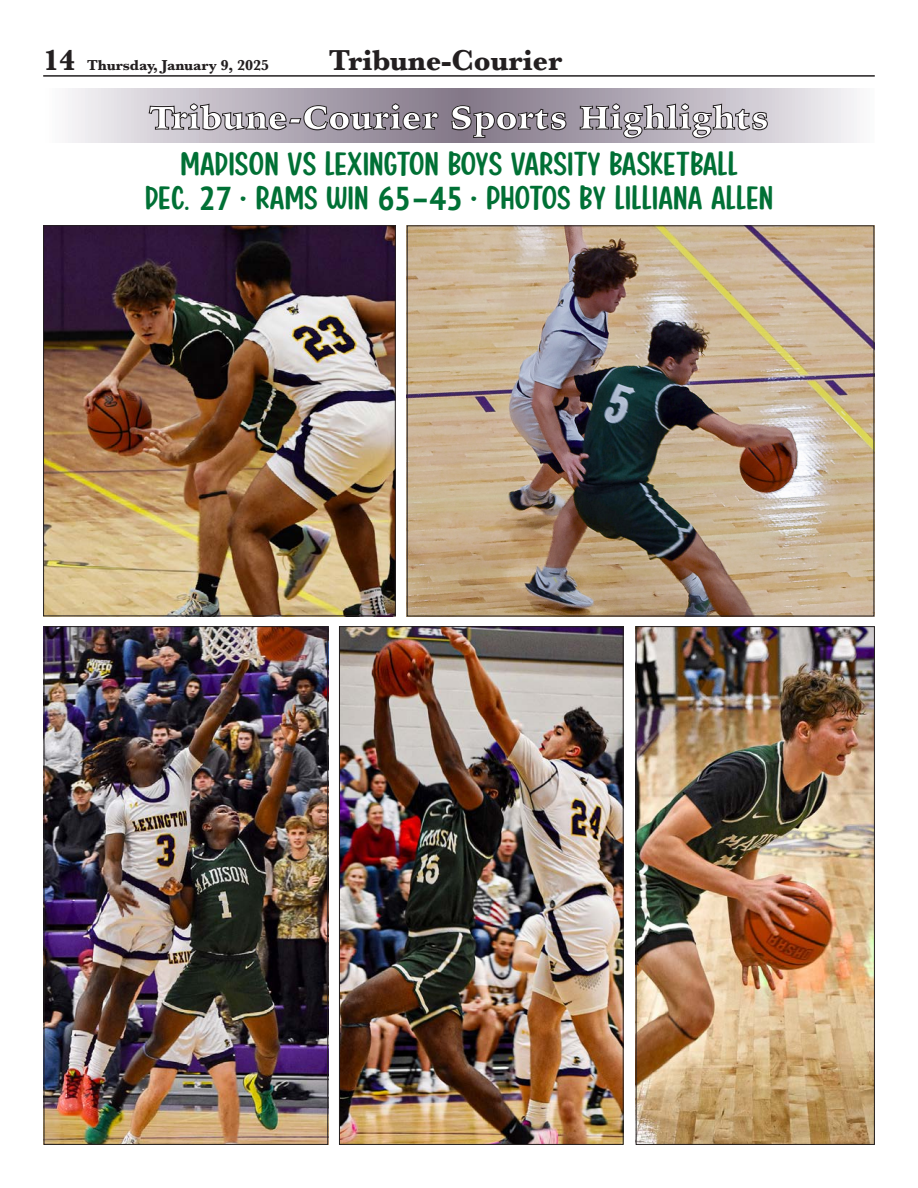
<style>
.page{position:relative;width:918px;height:1188px;background:#fff}
.page>*{position:absolute;margin:0;border:0;box-sizing:border-box;transform-origin:0 0}
.t1{font:36px/34.5px "Pottery Wheel";letter-spacing:.02em;color:#007035;text-align:center;scale:1.07 1}
.t2{font:900 33px "Iowan Old Style";letter-spacing:.01em;color:#fff}
.t3{font:700 30px "Baskerville";letter-spacing:-.005em;color:#231f20}
.t4{font:700 15px "Baskerville";letter-spacing:-.005em;color:#231f20}
.s1{font-size:30px}
.s2{font-family:"PT Sans";font-weight:700;font-stretch:condensed;font-size:33px}
</style>
<div class="page">
<hr style="left:43px;top:75px;width:832px;height:2px;background:#231f20">
<svg style="left:68px;top:89px;width:789px;height:54px;background:#c2bcc5"></svg>
<svg style="left:149px;top:103px;width:289px;height:27px;background:#978f9a"></svg>
<svg style="left:451px;top:101px;width:115px;height:37px;background:#7f7683"></svg>
<svg style="left:580px;top:101px;width:188px;height:37px;background:#a29ca5"></svg>
<img style="left:45px;top:227px;width:349px;height:387px">
<div style="left:43px;top:225px;width:353px;height:391px;border:1px solid #231f20"></div>
<img style="left:409px;top:227px;width:463px;height:387px">
<img style="left:46px;top:628px;width:280px;height:515px">
<div style="left:44px;top:626px;width:284px;height:519px;border:1px solid #231f20"></div>
<img style="left:341px;top:628px;width:281px;height:515px">
<div style="left:339px;top:626px;width:285px;height:519px;border:1px solid #231f20"></div>
<img style="left:638px;top:628px;width:235px;height:515px">
<div style="left:636px;top:626px;width:239px;height:519px;border:1px solid #231f20"></div>
<p class="t4" style="left:43px;top:55px;width:228px"><span class="s1">14</span> Thursday, January 9, 2025</p>
<p class="t3" style="left:329px;top:40px;width:235px">Tribune-Courier</p>
<p class="t2" style="left:149px;top:95px;width:621px">Tribune-Courier Sports Highlights</p>
<p class="t1" style="left:145px;top:145px;width:588px">MADISON VS LEXINGTON BOYS VARSITY BASKETBALL<br>DEC. <span class="s2">27</span> • RAMS WIN <span class="s2">65–45</span> • PHOTOS BY LILLIANA ALLEN</p>
</div>
